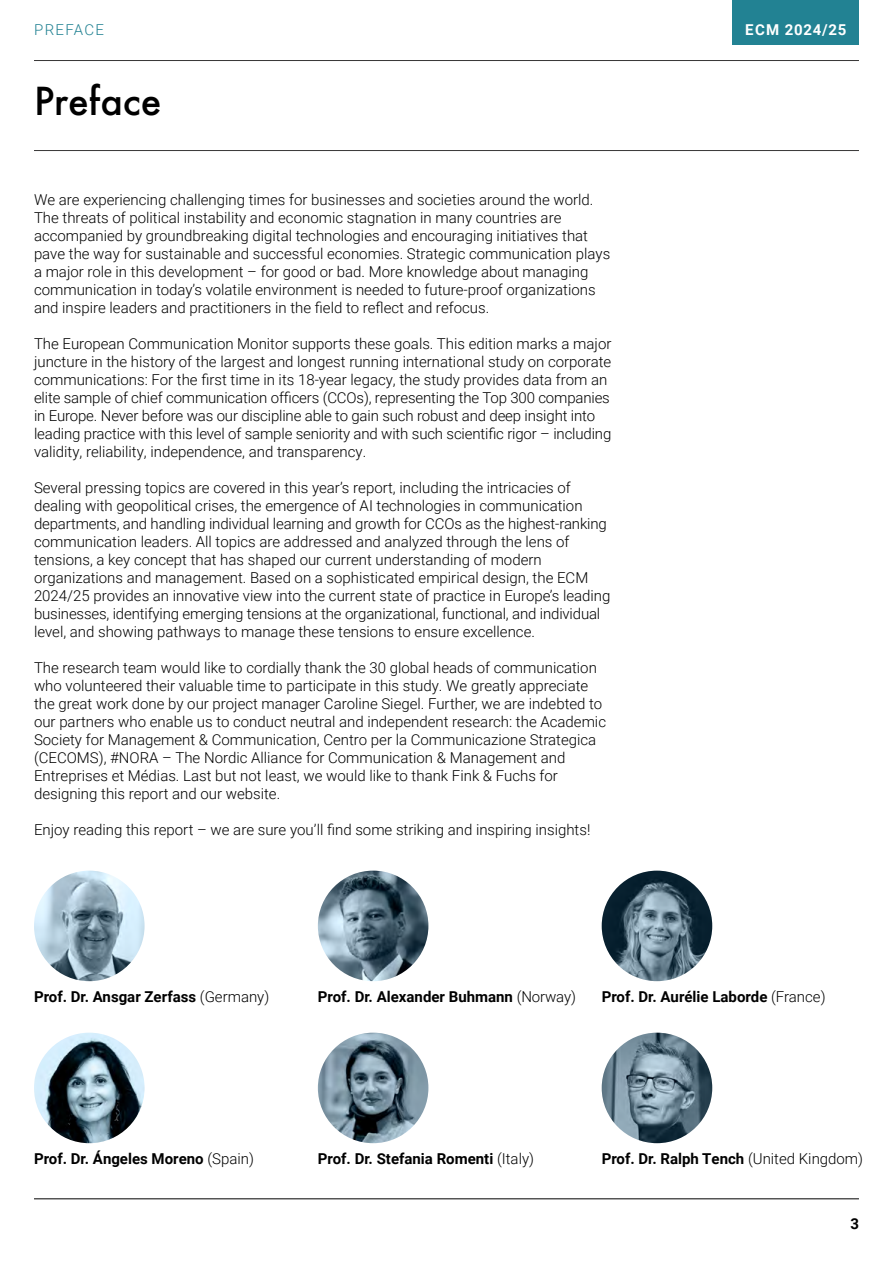
<style>
.page{position:relative;width:893px;height:1263px;background:#fff}
.page>*{position:absolute;margin:0;border:0;box-sizing:border-box;transform-origin:0 0}
.H2{font:500 37.5px "Futura";color:#000}
.Fließtext{font:300 15px/18px "Roboto";color:#000}
.Fließtext-2{font:700 15px "Roboto";color:#000}
.t1{font:700 15px "Roboto";letter-spacing:.05em;color:#fff}
.t2{font:300 15px "Roboto";letter-spacing:.085em;color:#228293}
.s1{font-weight:300}
</style>
<div class="page">
<hr style="left:34px;top:60px;width:825px;height:1px;background:#373636">
<hr style="left:34px;top:1198px;width:825px;height:1px;background:#000">
<div style="left:732px;top:0;width:127px;height:45px;background:#228293"></div>
<hr style="left:34px;top:150px;width:825px;height:1px;background:#373636">
<img style="left:34px;top:871px;width:111px;height:110px;border-radius:55px">
<img style="left:602px;top:871px;width:110px;height:110px;border-radius:55px">
<img style="left:34px;top:1033px;width:111px;height:110px;border-radius:55px">
<img style="left:318px;top:871px;width:110px;height:110px;border-radius:55px">
<img style="left:318px;top:1033px;width:110px;height:110px;border-radius:55px">
<img style="left:602px;top:1033px;width:110px;height:110px;border-radius:55px">
<p class="t2" style="left:34px;top:19px;width:71px">PREFACE</p>
<p class="t1" style="left:745px;top:19px;width:103px">ECM 2024/25</p>
<h4 class="H2" style="left:34px;top:75px;width:129px">Preface</h4>
<h6 class="Fließtext" style="left:34px;top:190px;width:561px">We are experiencing challenging times for businesses and societies around the world.</h6>
<h6 class="Fließtext" style="left:34px;top:208px;width:529px">The threats of political instability and economic stagnation in many countries are</h6>
<h6 class="Fließtext" style="left:34px;top:226px;width:578px">accompanied by groundbreaking digital technologies and encouraging initiatives that pave the way for sustainable and successful economies. Strategic communication plays a major role in this development – for good or bad. More knowledge about managing communication in today’s volatile environment is needed to future-proof organizations and inspire leaders and practitioners in the field to reflect and refocus.</h6>
<h6 class="Fließtext" style="left:34px;top:334px;width:579px">The European Communication Monitor supports these goals. This edition marks a major juncture in the history of the largest and longest running international study on corporate communications: For the first time in its 18-year legacy, the study provides data from an elite sample of chief communication officers (CCOs), representing the Top 300 companies in Europe. Never before was our discipline able to gain such robust and deep insight into leading practice with this level of sample seniority and with such scientific rigor – including validity, reliability, independence, and transparency.</h6>
<h6 class="Fließtext" style="left:34px;top:478px;width:578px">Several pressing topics are covered in this year’s report, including the intricacies of dealing with geopolitical crises, the emergence of AI technologies in communication departments, and handling individual learning and growth for CCOs as the highest-ranking communication leaders. All topics are addressed and analyzed through the lens of tensions, a key concept that has shaped our current understanding of modern organizations and management. Based on a sophisticated empirical design, the ECM 2024/25 provides an innovative view into the current state of practice in Europe’s leading businesses, identifying emerging tensions at the organizational, functional, and individual level, and showing pathways to manage these tensions to ensure excellence.</h6>
<h6 class="Fließtext" style="left:34px;top:658px;width:573px">The research team would like to cordially thank the 30 global heads of communication who volunteered their valuable time to participate in this study. We greatly appreciate the great work done by our project manager Caroline Siegel. Further, we are indebted to our partners who enable us to conduct neutral and independent research: the Academic Society for Management &amp; Communication, Centro per la Communicazione Strategica (CECOMS), #NORA – The Nordic Alliance for Communication &amp; Management and Entreprises et Médias. Last but not least, we would like to thank Fink &amp; Fuchs for designing this report and our website.</h6>
<h6 class="Fließtext" style="left:34px;top:820px;width:558px">Enjoy reading this report – we are sure you’ll find some striking and inspiring insights!</h6>
<h6 class="Fließtext-2" style="left:34px;top:986px;width:237px">Prof. Dr. Ansgar Zerfass <span class="s1">(Germany)</span></h6>
<h6 class="Fließtext-2" style="left:602px;top:986px;width:225px">Prof. Dr. Aurélie Laborde <span class="s1">(France)</span></h6>
<h6 class="Fließtext-2" style="left:318px;top:986px;width:260px">Prof. Dr. Alexander Buhmann <span class="s1">(Norway)</span></h6>
<h6 class="Fließtext-2" style="left:34px;top:1148px;width:221px">Prof. Dr. Ángeles Moreno <span class="s1">(Spain)</span></h6>
<h6 class="Fließtext-2" style="left:318px;top:1148px;width:218px">Prof. Dr. Stefania Romenti <span class="s1">(Italy)</span></h6>
<h6 class="Fließtext-2" style="left:602px;top:1148px;width:263px">Prof. Dr. Ralph Tench <span class="s1">(United Kingdom)</span></h6>
<p class="Fließtext-2" style="left:850px;top:1213px;width:10px">3</p>
</div>
